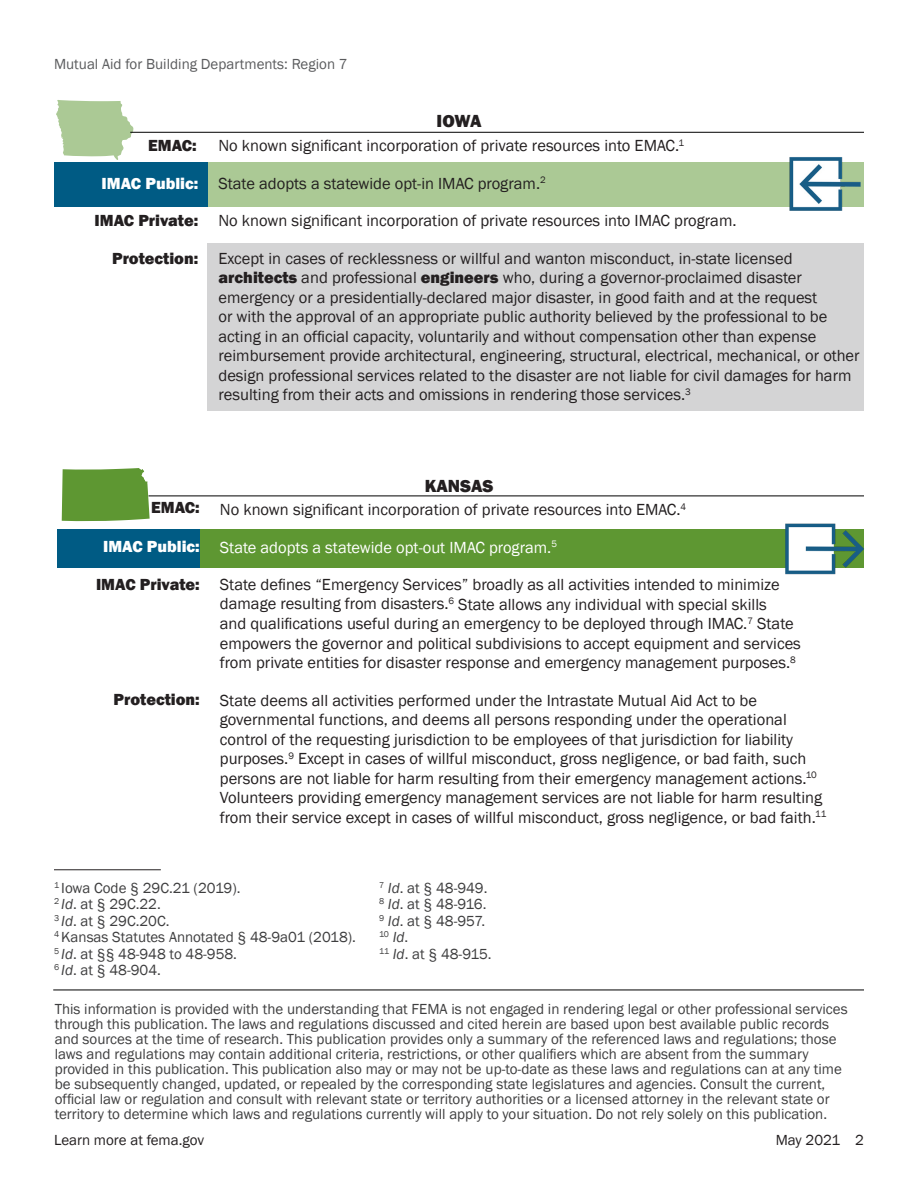
<style>
.page{position:relative;width:918px;height:1188px;background:#fff}
.page>*{position:absolute;margin:0;border:0;box-sizing:border-box;transform-origin:0 0}
.t1{font:800 18px "Franklin Gothic";color:#231f20}
.t2{font:16.5px/19.5px "Franklin Gothic";color:#231f20}
.t3{font:16.5px "Franklin Gothic";color:#fff}
.t4{font:800 16.5px "Franklin Gothic";color:#231f20}
.t5{font:15px/16.5px "Franklin Gothic";color:#3e3e3f}
.t6{font:15px "Franklin Gothic";color:#5a5b5d}
.t7{font:15px "Franklin Gothic";color:#231f20}
.t8{font:8.7px "Franklin Gothic";color:#3e3e3f}
.s1{font-weight:800;color:#fff}
.s2{font-weight:800}
.s3{font-style:italic}
.s4{font-style:italic;font-size:15px}
.s5{font-size:15px}
</style>
<div class="page">
<div style="left:207px;top:243px;width:657px;height:167px;background:#d4d4d5"></div>
<div style="left:169px;top:162px;width:695px;height:44px;background:#abc995"></div>
<div style="left:57px;top:529px;width:143px;height:39px;background:#005b84"></div>
<div style="left:200px;top:529px;width:664px;height:39px;background:#5e9732"></div>
<hr style="left:148px;top:496px;width:716px;height:1px;background:#000">
<svg style="left:62px;top:468px;width:88px;height:53px;background:#689d3f"></svg>
<svg style="left:54px;top:100px;width:153px;height:106px"></svg>
<hr style="left:54px;top:869px;width:107px;height:1px;background:#231f20">
<hr style="left:53px;top:990px;width:811px;height:1px;background:#000">
<img style="left:784px;top:157px;width:80px;height:54px">
<img style="left:785px;top:523px;width:79px;height:52px">
<hr style="left:130px;top:132px;width:734px;height:1px;background:#000">
<p class="t6" style="left:54px;top:55px;width:295px">Mutual Aid for Building Departments: Region 7</p>
<p class="t1" style="left:437px;top:109px;width:47px">IOWA</p>
<p class="t4" style="left:148px;top:135px;width:50px">EMAC:</p>
<p class="t2" style="left:218px;top:136px;width:467px">No known significant incorporation of private resources into EMAC.<sup>1</sup></p>
<p class="t2" style="left:102px;top:174px;width:446px"><span class="s1">IMAC Public:</span> State adopts a statewide opt-in IMAC program.<sup>2</sup></p>
<p class="t2" style="left:95px;top:211px;width:644px"><span class="s2">IMAC Private:</span> No known significant incorporation of private resources into IMAC program.</p>
<p class="t2" style="left:218px;top:249px;width:643px;text-indent:-106px"><span class="s2">Protection:</span> Except in cases of recklessness or willful and wanton misconduct, in-state licensed <span class="s2">architects</span> and professional <span class="s2">engineers</span> who, during a governor-proclaimed disaster emergency or a presidentially-declared major disaster, in good faith and at the request<br>or with the approval of an appropriate public authority believed by the professional to be acting in an official capacity, voluntarily and without compensation other than expense reimbursement provide architectural, engineering, structural, electrical, mechanical, or other design professional services related to the disaster are not liable for civil damages for harm resulting from their acts and omissions in rendering those services.<sup>3</sup></p>
<p class="t1" style="left:425px;top:474px;width:70px">KANSAS</p>
<p class="t2" style="left:151px;top:500px;width:537px"><span class="s2">EMAC:</span> No known significant incorporation of private resources into EMAC.<sup>4</sup></p>
<p class="t3" style="left:103px;top:537px;width:456px"><span class="s2">IMAC Public:</span> State adopts a statewide opt-out IMAC program.<sup>5</sup></p>
<p class="t2" style="left:220px;top:575px;width:583px;text-indent:-124px"><span class="s2">IMAC Private:</span> State defines “Emergency Services” broadly as all activities intended to minimize damage resulting from disasters.<sup>6</sup> State allows any individual with special skills<br>and qualifications useful during an emergency to be deployed through IMAC.<sup>7</sup> State empowers the governor and political subdivisions to accept equipment and services from private entities for disaster response and emergency management purposes.<sup>8</sup></p>
<p class="t2" style="left:220px;top:691px;width:608px;text-indent:-106px"><span class="s2">Protection:</span> State deems all activities performed under the Intrastate Mutual Aid Act to be governmental functions, and deems all persons responding under the operational control of the requesting jurisdiction to be employees of that jurisdiction for liability purposes.<sup>9</sup> Except in cases of willful misconduct, gross negligence, or bad faith, such persons are not liable for harm resulting from their emergency management actions.<sup>10<br></sup>Volunteers providing emergency management services are not liable for harm resulting from their service except in cases of willful misconduct, gross negligence, or bad faith.<sup>11</sup></p>
<p class="t5" style="left:54px;top:880px;width:303px"><sup>1</sup> Iowa Code § 29C.21 (2019).<br><sup>2</sup> <span class="s3">Id</span>. at § 29C.22.<br><sup>3</sup> <span class="s3">Id</span>. at § 29C.20C.<br><sup>4</sup> Kansas Statutes Annotated § 48-9a01 (2018).<br><sup>5</sup> <span class="s3">Id</span>. at §§ 48-948 to 48-958.<br><sup>6</sup> <span class="s3">Id</span>. at § 48-904.</p>
<p class="t5" style="left:379px;top:880px;width:110px;text-align:justify"><sup>7</sup> <span class="s3">Id</span>. at § 48-949.<br><sup>8</sup> <span class="s3">Id</span>. at § 48-916.<br><sup>9</sup> <span class="s3">Id</span>. at § 48-957.</p>
<p class="t8" style="left:379px;top:929px;width:31px">10 <span class="s4">Id</span><span class="s5">.</span></p>
<p class="t5" style="left:379px;top:946px;width:114px"><sup>11</sup> <span class="s3">Id</span>. at § 48-915.</p>
<p class="t5" style="left:55px;top:1001px;width:794px;line-height:15px">This information is provided with the understanding that FEMA is not engaged in rendering legal or other professional services through this publication. The laws and regulations discussed and cited herein are based upon best available public records and sources at the time of research. This publication provides only a summary of the referenced laws and regulations; those laws and regulations may contain additional criteria, restrictions, or other qualifiers which are absent from the summary provided in this publication. This publication also may or may not be up-to-date as these laws and regulations can at any time be subsequently changed, updated, or repealed by the corresponding state legislatures and agencies. Consult the current, official law or regulation and consult with relevant state or territory authorities or a licensed attorney in the relevant state or territory to determine which laws and regulations currently will apply to your situation. Do not rely solely on this publication.</p>
<p class="t7" style="left:54px;top:1130px;width:152px">Learn more at fema.gov</p>
<p class="t7" style="left:776px;top:1130px;width:90px">May 2021 2</p>
</div>
